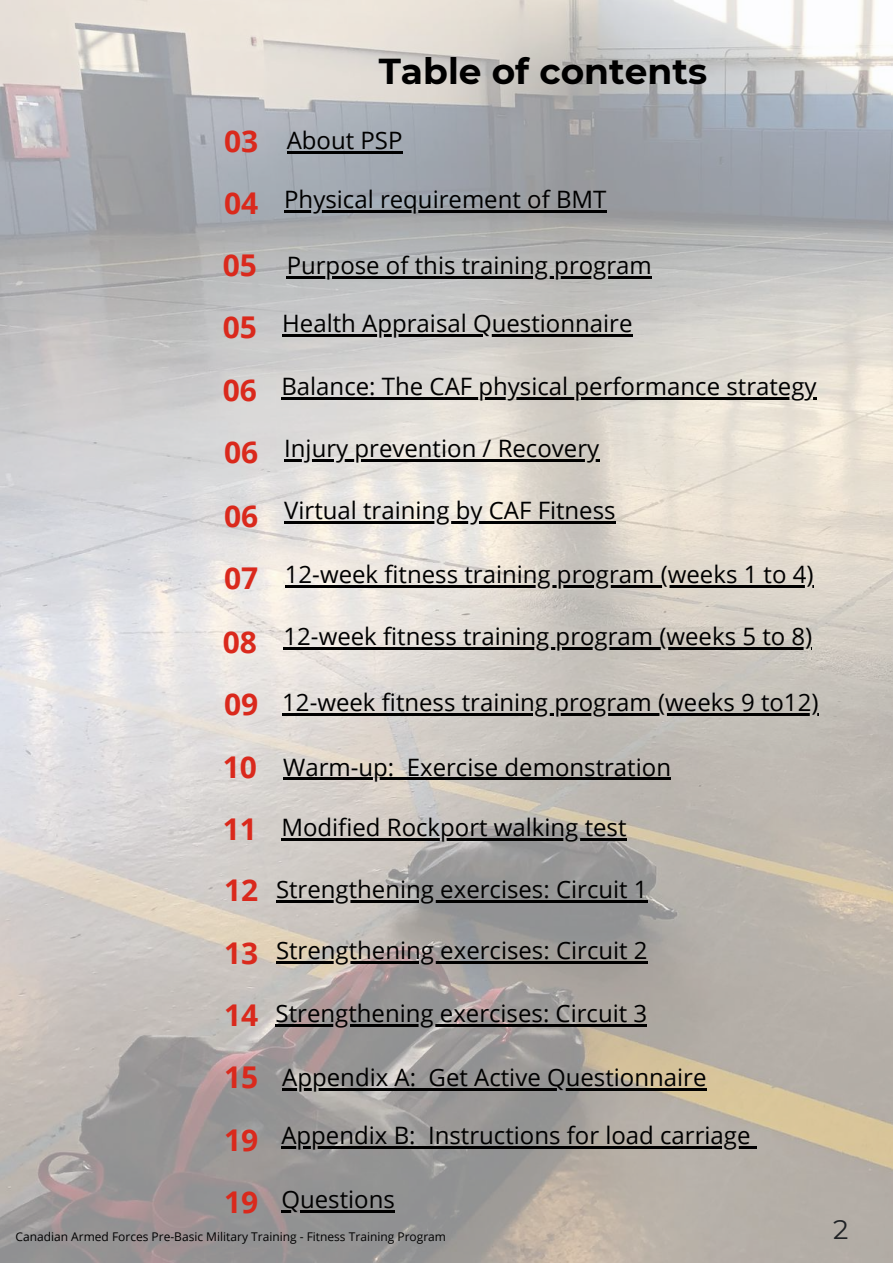
<style>
.page{position:relative;width:893px;height:1264px;background:#fff}
.page>*{position:absolute;margin:0;border:0;box-sizing:border-box;transform-origin:0 0}
.t1{font:700 36px "Montserrat";color:#000}
.t2{font:700 30px/62.2px "Open Sans";color:#da291c}
.t3{font:27px "Montserrat";color:#1f2225}
.t4{font:24px "Open Sans";color:#000}
.t5{font:12px "Open Sans";color:#000}
.s1{font-weight:700;font-size:30px;color:#da291c}
</style>
<div class="page">
<img style="left:0;top:0;width:892px;height:1262px">
<hr style="left:287px;top:152px;width:115px;height:2px;background:#000">
<hr style="left:284px;top:210px;width:322px;height:2px;background:#000">
<hr style="left:287px;top:276px;width:364px;height:2px;background:#000">
<hr style="left:281px;top:838px;width:345px;height:2px;background:#000">
<hr style="left:276px;top:900px;width:273px;height:2px;background:#000">
<hr style="left:549px;top:900px;width:98px;height:2px;background:#000">
<hr style="left:282px;top:1088px;width:134px;height:2px;background:#000">
<svg style="left:416px;top:1088px;width:12px;height:2px"></svg>
<hr style="left:428px;top:1088px;width:278px;height:2px;background:#000">
<hr style="left:281px;top:1146px;width:134px;height:2px;background:#000">
<svg style="left:415px;top:1146px;width:13px;height:2px"></svg>
<hr style="left:428px;top:1146px;width:322px;height:2px;background:#000">
<svg style="left:750px;top:1146px;width:6px;height:2px"></svg>
<hr style="left:282px;top:334px;width:350px;height:3px;background:#000">
<hr style="left:281px;top:397px;width:535px;height:2px;background:#000">
<hr style="left:284px;top:459px;width:315px;height:2px;background:#000">
<hr style="left:284px;top:521px;width:331px;height:2px;background:#000">
<hr style="left:285px;top:585px;width:528px;height:2px;background:#000">
<hr style="left:283px;top:647px;width:529px;height:3px;background:#000">
<hr style="left:282px;top:713px;width:536px;height:2px;background:#000">
<hr style="left:283px;top:777px;width:111px;height:3px;background:#000">
<svg style="left:394px;top:777px;width:13px;height:3px"></svg>
<hr style="left:407px;top:777px;width:264px;height:3px;background:#000">
<hr style="left:275px;top:1024px;width:274px;height:2px;background:#000">
<hr style="left:549px;top:1024px;width:98px;height:2px;background:#000">
<hr style="left:276px;top:961px;width:273px;height:2px;background:#000">
<hr style="left:549px;top:961px;width:98px;height:2px;background:#000">
<hr style="left:281px;top:1210px;width:114px;height:2px;background:#000">
<h1 class="t1" style="left:378px;top:49px;width:330px">Table of contents</h1>
<p class="t4" style="left:224px;top:124px;width:180px"><span class="s1">03</span> About PSP</p>
<p class="t4" style="left:224px;top:182px;width:384px"><span class="s1">04</span> Physical requirement of BMT</p>
<p class="t4" style="left:223px;top:248px;width:430px"><span class="s1">05</span> Purpose of this training program</p>
<p class="t2" style="left:223px;top:295px;width:36px">05</p>
<p class="t4" style="left:282px;top:307px;width:352px">Health Appraisal Questionnaire</p>
<p class="t4" style="left:223px;top:369px;width:595px"><span class="s1">06</span> Balance: The CAF physical performance strategy</p>
<p class="t4" style="left:224px;top:431px;width:376px"><span class="s1">06</span> Injury prevention / Recovery</p>
<p class="t4" style="left:224px;top:493px;width:393px"><span class="s1">06</span> Virtual training by CAF Fitness</p>
<p class="t4" style="left:285px;top:557px;width:530px">12-week fitness training program (weeks 1 to 4)</p>
<p class="t2" style="left:224px;top:546px;width:36px">07</p>
<p class="t2" style="left:223px;top:610px;width:37px">08<br>09</p>
<p class="t4" style="left:283px;top:620px;width:530px">12-week fitness training program (weeks 5 to 8)</p>
<p class="t2" style="left:223px;top:735px;width:36px">10</p>
<p class="t4" style="left:282px;top:685px;width:537px">12-week fitness training program (weeks 9 to12)</p>
<p class="t4" style="left:283px;top:749px;width:389px">Warm-up: Exercise demonstration</p>
<p class="t4" style="left:281px;top:810px;width:346px">Modified Rockport walking test</p>
<p class="t4" style="left:224px;top:872px;width:425px"><span class="s1">12</span> Strengthening exercises: Circuit 1</p>
<p class="t2" style="left:224px;top:920px;width:36px">13</p>
<p class="t2" style="left:223px;top:797px;width:36px">11</p>
<p class="t4" style="left:276px;top:933px;width:373px">Strengthening exercises: Circuit 2</p>
<p class="t4" style="left:224px;top:996px;width:424px"><span class="s1">14</span> Strengthening exercises: Circuit 3</p>
<p class="t2" style="left:224px;top:1045px;width:36px">15</p>
<p class="t4" style="left:282px;top:1060px;width:425px">Appendix A: Get Active Questionnaire</p>
<p class="t4" style="left:224px;top:1118px;width:528px"><span class="s1">19</span> Appendix B: Instructions for load carriage</p>
<p class="t4" style="left:281px;top:1182px;width:115px">Questions</p>
<p class="t5" style="left:15px;top:1228px;width:432px">Canadian Armed Forces Pre-Basic Military Training - Fitness Training Program</p>
<p class="t2" style="left:224px;top:1170px;width:36px">19</p>
<p class="t3" style="left:833px;top:1212px;width:17px">2</p>
</div>
